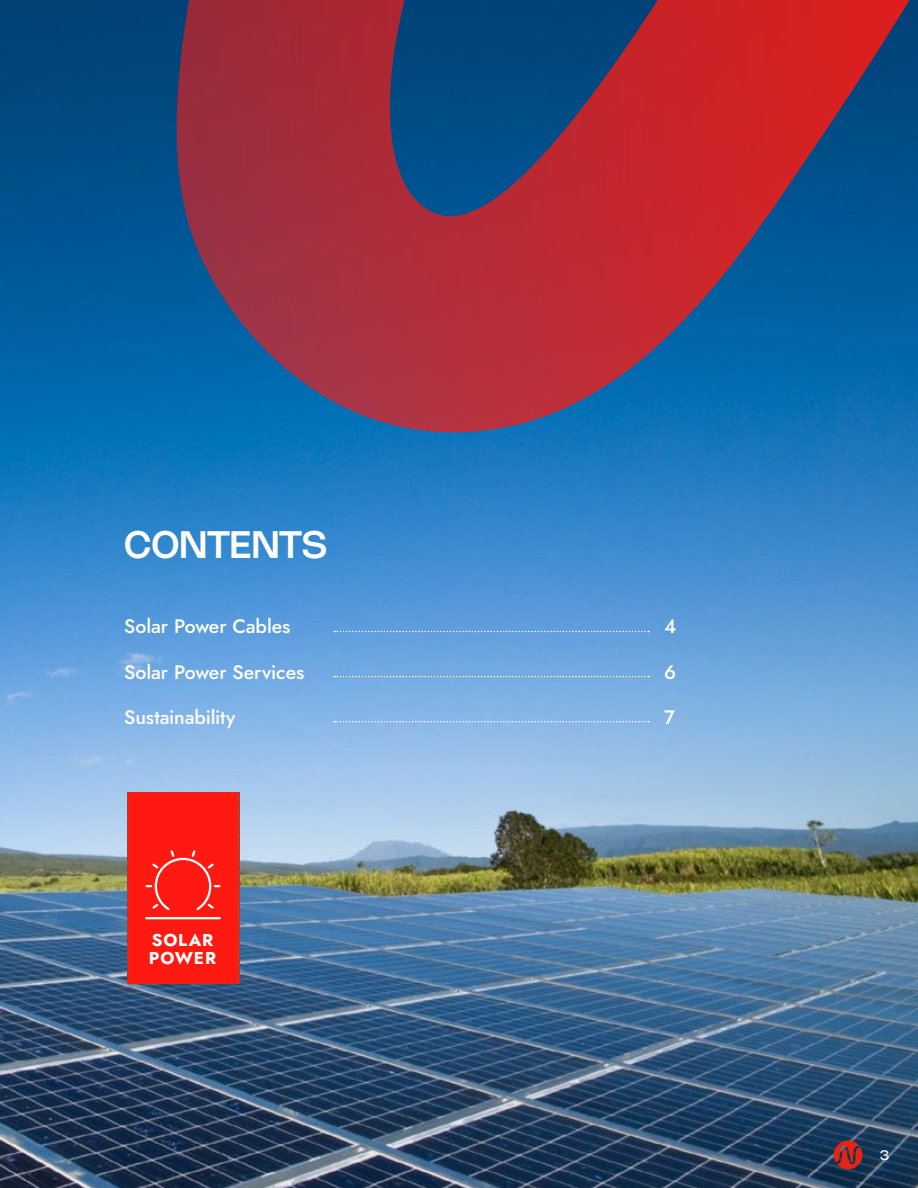
<style>
.page{position:relative;width:918px;height:1188px;background:#fff}
.page>*{position:absolute;margin:0;border:0;box-sizing:border-box;transform-origin:0 0}
.t1{font:500 37.5px "Nohemi";letter-spacing:.005em;color:#fff}
.t2{font:500 19.5px "Jost";letter-spacing:-.005em;color:#fff}
.t3{font:700 17.25px/18.5px "Jost";letter-spacing:.05em;color:#fff}
.t4{font:13.5px "Nohemi";color:#fff}
</style>
<div class="page">
<img style="left:0;top:0;width:918px;height:1188px">
<svg style="left:0;top:235px;width:9px;height:953px;background:#3e79a9"></svg>
<svg style="left:127px;top:792px;width:112px;height:191px"></svg>
<div style="left:128px;top:792px;width:110px;height:190px;background:#ff1910"></div>
<svg style="left:161px;top:0;width:749px;height:450px;background:#693f61"></svg>
<svg style="left:334px;top:631px;width:315px;height:1px"></svg>
<svg style="left:334px;top:676px;width:315px;height:1px"></svg>
<svg style="left:334px;top:721px;width:315px;height:1px"></svg>
<svg style="left:834px;top:1140px;width:29px;height:29px"></svg>
<h1 class="t1" style="left:124px;top:522px;width:204px">CONTENTS</h1>
<p class="t2" style="left:124px;top:613px;width:168px">Solar Power Cables</p>
<p class="t2" style="left:664px;top:613px;width:14px">4</p>
<p class="t2" style="left:124px;top:659px;width:182px">Solar Power Services</p>
<p class="t2" style="left:664px;top:659px;width:13px">6</p>
<p class="t2" style="left:124px;top:704px;width:113px">Sustainability</p>
<p class="t2" style="left:664px;top:704px;width:12px">7</p>
<p class="t3" style="left:149px;top:931px;width:69px">SOLAR<br>POWER</p>
<p class="t4" style="left:880px;top:1147px;width:11px">3</p>
</div>
